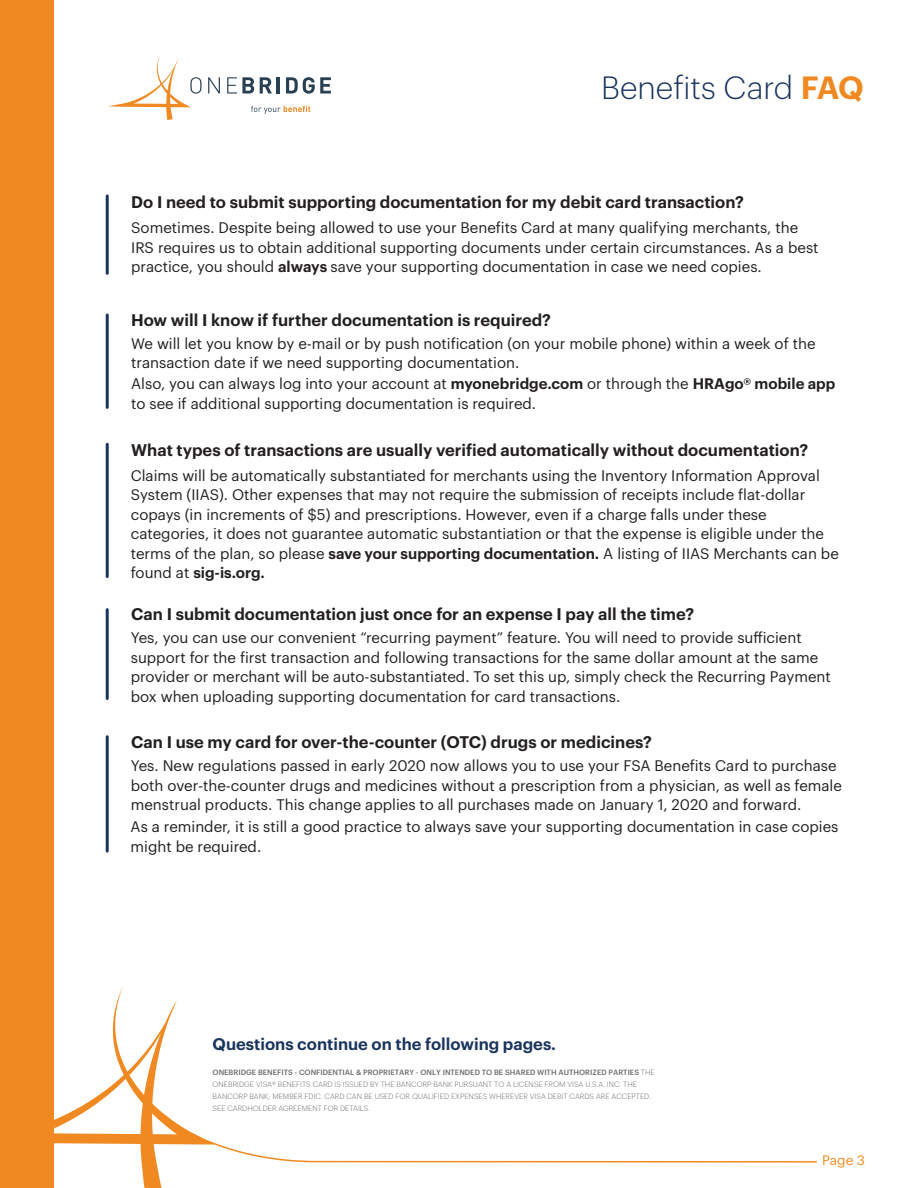
<style>
.page{position:relative;width:918px;height:1188px;background:#fff}
.page>*{position:absolute;margin:0;border:0;box-sizing:border-box;transform-origin:0 0}
.t1{font:300 31.5px "Graphik";color:#1a345d}
.t2{font:600 16.5px "Graphik";color:#231f20}
.t3{font:600 16.5px "Graphik";color:#1a345d}
.t4{font:15px/19.5px "Graphik";color:#231f20}
.t5{font:13.5px "Graphik";color:#f08921}
.t6{font:300 7.5px/12px "Graphik";color:#6c6d70}
.s1{font-weight:600;color:#f08921}
.s2{font-weight:600}
.s3{font-weight:500}
</style>
<div class="page">
<svg style="left:54px;top:986px;width:123px;height:202px"></svg>
<svg style="left:157px;top:1111px;width:660px;height:52px"></svg>
<div style="left:0;top:0;width:54px;height:1188px;background:#f08921"></div>
<svg style="left:208px;top:77px;width:12px;height:17px"></svg>
<svg style="left:227px;top:77px;width:27px;height:17px"></svg>
<svg style="left:260px;top:77px;width:12px;height:17px"></svg>
<hr style="left:277px;top:77px;width:3px;height:17px;background:#294052">
<svg style="left:286px;top:77px;width:45px;height:17px"></svg>
<svg style="left:108px;top:55px;width:94px;height:65px"></svg>
<svg style="left:251px;top:106px;width:59px;height:8px"></svg>
<hr style="left:106px;top:196px;width:3px;height:77px;background:#1a345d">
<hr style="left:106px;top:315px;width:3px;height:92px;background:#1a345d">
<hr style="left:106px;top:444px;width:3px;height:133px;background:#1a345d">
<hr style="left:106px;top:610px;width:3px;height:89px;background:#1a345d">
<hr style="left:106px;top:737px;width:3px;height:114px;background:#1a345d">
<p class="t1" style="left:601px;top:65px;width:264px">Benefits Card <span class="s1">FAQ</span></p>
<p class="t2" style="left:131px;top:189px;width:614px">Do I need to submit supporting documentation for my debit card transaction?</p>
<p class="t4" style="left:131px;top:217px;width:689px">Sometimes. Despite being allowed to use your Benefits Card at many qualifying merchants, the<br>IRS requires us to obtain additional supporting documents under certain circumstances. As a best practice, you should <span class="s2">always</span> save your supporting documentation in case we need copies.</p>
<p class="t2" style="left:131px;top:308px;width:421px">How will I know if further documentation is required?</p>
<p class="t4" style="left:131px;top:332px;width:686px">We will let you know by e-mail or by push notification (on your mobile phone) within a week of the transaction date if we need supporting documentation.</p>
<p class="t4" style="left:131px;top:373px;width:706px">Also, you can always log into your account at <span class="s2">myonebridge.com</span> or through the <span class="s2">HRAgo® mobile app </span>to see if additional supporting documentation is required.</p>
<p class="t2" style="left:131px;top:437px;width:679px">What types of transactions are usually verified automatically without documentation?</p>
<p class="t4" style="left:131px;top:464px;width:710px">Claims will be automatically substantiated for merchants using the Inventory Information Approval System (IIAS). Other expenses that may not require the submission of receipts include flat-dollar copays (in increments of $5) and prescriptions. However, even if a charge falls under these categories, it does not guarantee automatic substantiation or that the expense is eligible under the terms of the plan, so please <span class="s2">save your supporting documentation.</span> A listing of IIAS Merchants can be found at <span class="s2">sig-is.org.</span></p>
<p class="t2" style="left:131px;top:602px;width:565px">Can I submit documentation just once for an expense I pay all the time?</p>
<p class="t4" style="left:131px;top:627px;width:702px">Yes, you can use our convenient “recurring payment” feature. You will need to provide sufficient support for the first transaction and following transactions for the same dollar amount at the same provider or merchant will be auto-substantiated. To set this up, simply check the Recurring Payment box when uploading supporting documentation for card transactions.</p>
<p class="t2" style="left:131px;top:729px;width:522px">Can I use my card for over-the-counter (OTC) drugs or medicines?</p>
<p class="t4" style="left:131px;top:755px;width:713px">Yes. New regulations passed in early 2020 now allows you to use your FSA Benefits Card to purchase both over-the-counter drugs and medicines without a prescription from a physician, as well as female menstrual products. This change applies to all purchases made on January 1, 2020 and forward.</p>
<p class="t4" style="left:131px;top:816px;width:709px">As a reminder, it is still a good practice to always save your supporting documentation in case copies might be required.</p>
<p class="t3" style="left:213px;top:1032px;width:345px">Questions continue on the following pages.</p>
<p class="t6" style="left:213px;top:1065px;width:444px"><span class="s3">ONEBRIDGE BENEFITS - CONFIDENTIAL &amp; PROPRIETARY - ONLY INTENDED TO BE SHARED WITH AUTHORIZED PARTIES</span> THE ONEBRIDGE VISA® BENEFITS CARD IS ISSUED BY THE BANCORP BANK PURSUANT TO A LICENSE FROM VISA U.S.A. INC. THE BANCORP BANK; MEMBER FDIC. CARD CAN BE USED FOR QUALIFIED EXPENSES WHEREVER VISA DEBIT CARDS ARE ACCEPTED.<br>SEE CARDHOLDER AGREEMENT FOR DETAILS.</p>
<p class="t5" style="left:822px;top:1150px;width:44px">Page 3</p>
</div>
